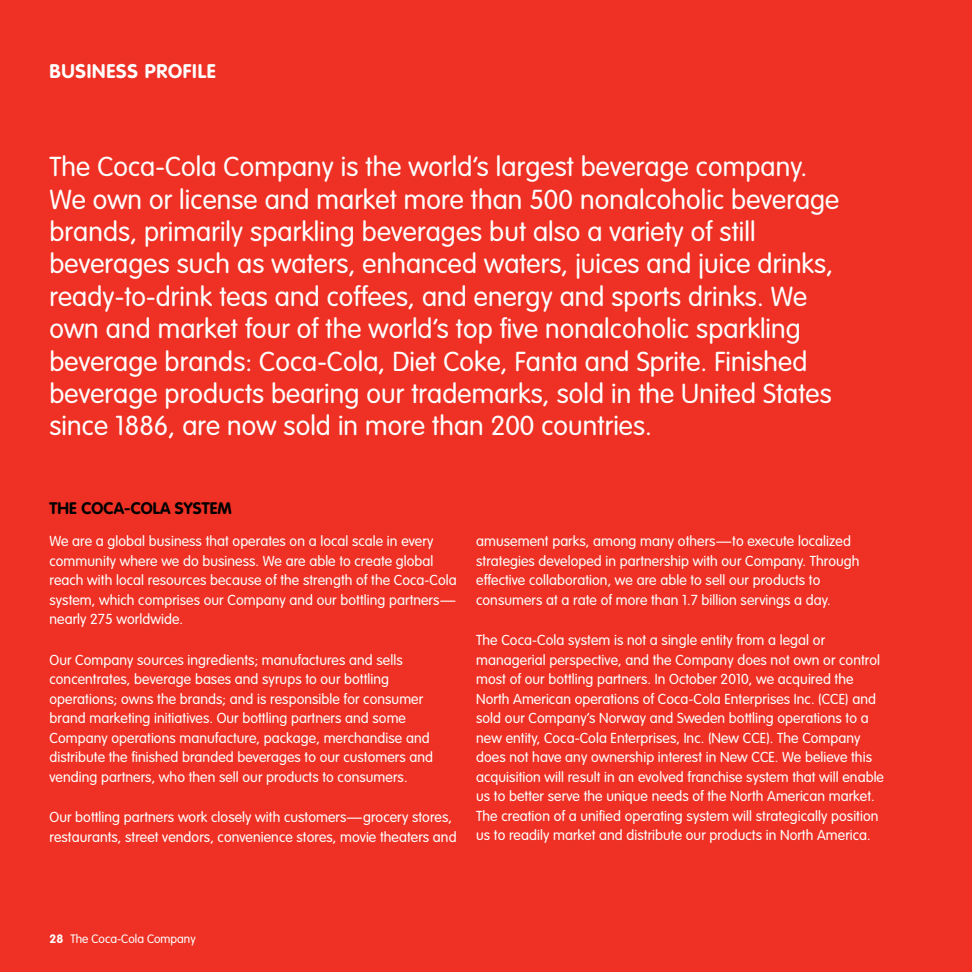
<style>
.page{position:relative;width:972px;height:972px;background:#ee3124}
.page>*{position:absolute;margin:0;border:0;box-sizing:border-box;transform-origin:0 0}
.t1{font:300 27px/32.4px "VAG Rounded Std";letter-spacing:.005em;color:#fff}
.t2{font:700 19.5px "VAG Rounded Std";letter-spacing:.04em;color:#fff}
.t3{font:700 16.5px "VAG Rounded Std";letter-spacing:.005em;color:#000}
.t4{font:300 14.25px/19.5px "VAG Rounded Std";letter-spacing:.005em;color:#fff}
.t5{font:300 12px "VAG Rounded Std";color:#fff}
.s1{font-weight:700}
</style>
<div class="page">
<h2 class="t2" style="left:50px;top:60px;width:38px">BUSINESS</h2>
<h2 class="t2" style="left:145px;top:60px;width:57px">PROFILE</h2>
<p class="t1" style="left:50px;top:151px;width:791px">The Coca‑Cola Company is the world’s largest beverage company.<br>We own or license and market more than 500 nonalcoholic beverage brands, primarily sparkling beverages but also a variety of still beverages such as waters, enhanced waters, juices and juice drinks, ready-to-drink teas and coffees, and energy and sports drinks. We own and market four of the world’s top five nonalcoholic sparkling beverage brands: Coca‑Cola, Diet Coke, Fanta and Sprite. Finished beverage products bearing our trademarks, sold in the United States since 1886, are now sold in more than 200 countries.</p>
<p class="t3" style="left:50px;top:498px;width:53px">THE COCA‑</p>
<p class="t3" style="left:131px;top:498px;width:21px">COLA</p>
<p class="t3" style="left:175px;top:498px;width:19px">SYSTE</p>
<p class="t3" style="left:218px;top:498px;width:16px">M</p>
<p class="t4" style="left:50px;top:532px;width:409px">We are a global business that operates on a local scale in every community where we do business. We are able to create global reach with local resources because of the strength of the Coca‑Cola system, which comprises our Company and our bottling partners— nearly 275 worldwide.</p>
<p class="t4" style="left:50px;top:650px;width:385px">Our Company sources ingredients; manufactures and sells concentrates, beverage bases and syrups to our bottling operations; owns the brands; and is responsible for consumer brand marketing initiatives. Our bottling partners and some Company operations manufacture, package, merchandise and distribute the finished branded beverages to our customers and vending partners, who then sell our products to consumers.</p>
<p class="t4" style="left:50px;top:808px;width:409px">Our bottling partners work closely with customers—grocery stores, restaurants, street vendors, convenience stores, movie theaters and</p>
<p class="t4" style="left:476px;top:532px;width:385px">amusement parks, among many others—to execute localized strategies developed in partnership with our Company. Through effective collaboration, we are able to sell our products to consumers at a rate of more than 1.7 billion servings a day.</p>
<p class="t4" style="left:476px;top:631px;width:409px">The Coca‑Cola system is not a single entity from a legal or managerial perspective, and the Company does not own or control most of our bottling partners. In October 2010, we acquired the North American operations of Coca‑Cola Enterprises Inc. (CCE) and sold our Company’s Norway and Sweden bottling operations to a new entity, Coca‑Cola Enterprises, Inc. (New CCE). The Company does not have any ownership interest in New CCE. We believe this acquisition will result in an evolved franchise system that will enable us to better serve the unique needs of the North American market.<br>The creation of a unified operating system will strategically position us to readily market and distribute our products in North America.</p>
<p class="t5" style="left:50px;top:932px;width:148px"><span class="s1">28</span> The Coca‑Cola Company</p>
</div>
